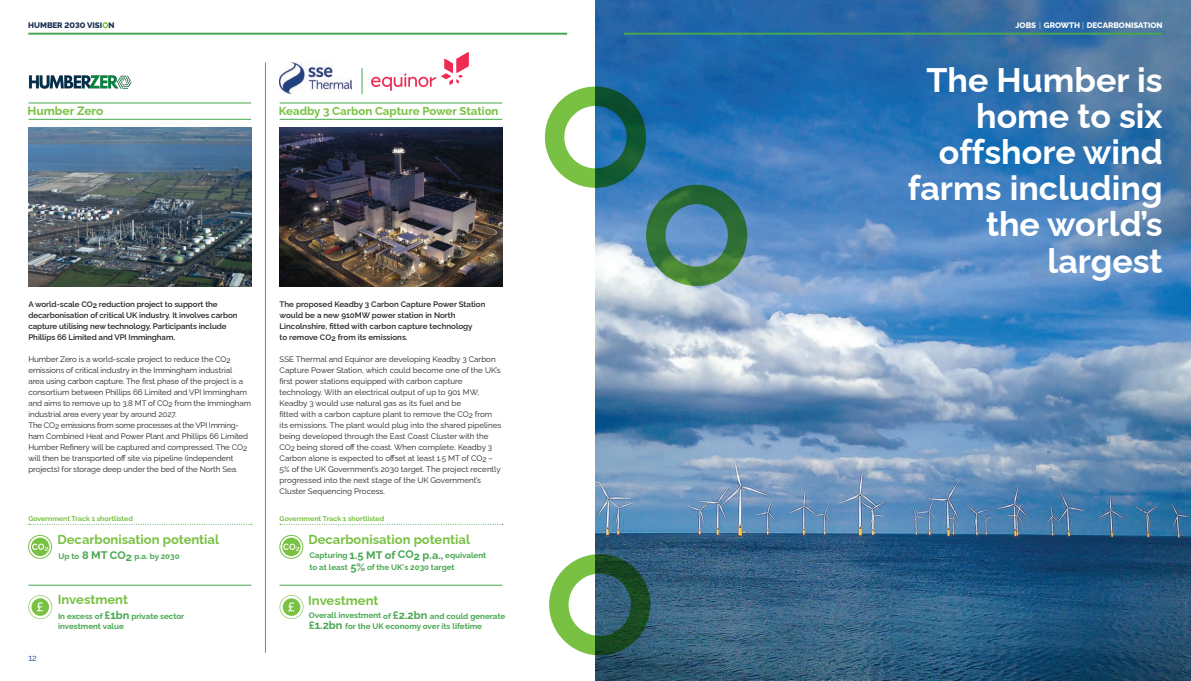
<style>
.page{position:relative;width:1191px;height:681px;background:#fff}
.page>*{position:absolute;margin:0;border:0;box-sizing:border-box;transform-origin:0 0}
.t1{font:700 34px/36px "Raleway";color:#fff;text-align:right}
.t2{font:700 13px "Raleway";color:#79c142}
.t3{font:700 12px "Raleway";color:#79c142}
.t4{font:700 11.5px "Raleway";color:#79c142}
.t5{font:9px "Raleway";color:#253f8e}
.t6{font:8px/11px "Raleway";letter-spacing:-.01em;color:#231f20}
.t7{font:600 8px/11px "Raleway";letter-spacing:-.01em;color:#231f20}
.t8{font:700 8px/9.7px "Raleway";color:#47a750}
.t9{font:800 8px "Raleway";color:#fff}
.t10{font:800 8px "Raleway";color:#142a4e}
.t11{font:700 7px "Raleway";color:#79c142}
.s1{font-weight:300}
.s2{font-size:11px}
</style>
<div class="page">
<img style="left:595px;top:0;width:596px;height:680px">
<hr style="left:265px;top:62px;width:1px;height:590px;background:#47a750">
<hr style="left:29px;top:103px;width:222px;height:1px;background:#47a750">
<hr style="left:280px;top:103px;width:222px;height:1px;background:#47a750">
<hr style="left:29px;top:119px;width:222px;height:1px;background:#47a750">
<hr style="left:280px;top:119px;width:222px;height:1px;background:#47a750">
<img style="left:28px;top:128px;width:223px;height:158px">
<img style="left:279px;top:128px;width:223px;height:158px">
<hr style="left:28px;top:584px;width:223px;height:1px;background:#47a750">
<hr style="left:279px;top:584px;width:223px;height:1px;background:#47a750">
<div style="left:28px;top:535px;width:24px;height:23px;border:1px solid #79c142;border-radius:50%"></div>
<svg style="left:31px;top:537px;width:18px;height:19px"></svg>
<svg style="left:29px;top:523px;width:223px;height:1px"></svg>
<svg style="left:280px;top:523px;width:223px;height:1px"></svg>
<div style="left:279px;top:535px;width:24px;height:23px;border:1px solid #79c142;border-radius:50%"></div>
<svg style="left:282px;top:537px;width:18px;height:19px"></svg>
<img style="left:28px;top:75px;width:104px;height:14px">
<svg style="left:279px;top:595px;width:24px;height:23px"></svg>
<svg style="left:371px;top:52px;width:98px;height:39px"></svg>
<img style="left:279px;top:62px;width:72px;height:32px">
<svg style="left:362px;top:68px;width:1px;height:26px"></svg>
<svg style="left:102px;top:22px;width:6px;height:6px"></svg>
<hr style="left:28px;top:33px;width:539px;height:2px;background:#47a750">
<hr style="left:624px;top:33px;width:538px;height:2px;background:#47a750">
<div style="left:545px;top:86px;width:101px;height:102px;border:19px solid #79c142;border-radius:50%"></div>
<div style="left:549px;top:554px;width:101px;height:101px;border:19px solid #79c142;border-radius:50%"></div>
<div style="left:646px;top:185px;width:101px;height:101px;border:19px solid #79c142;border-radius:50%"></div>
<svg style="left:28px;top:595px;width:24px;height:23px"></svg>
<p class="t10" style="left:28px;top:19px;width:88px">HUMBER 2030 VISI N</p>
<p class="t9" style="left:1015px;top:19px;width:148px">JOBS <span class="s1">|</span> GROWTH <span class="s1">|</span> DECARBONISATION</p>
<p class="t3" style="left:27px;top:101px;width:77px">Humber Zero</p>
<p class="t4" style="left:279px;top:101px;width:221px">Keadby 3 Carbon Capture Power Station</p>
<p class="t7" style="left:28px;top:297px;width:211px">A world-scale CO2 reduction project to support the decarbonisation of critical UK industry. It involves carbon capture utilising new technology. Participants include Phillips 66 Limited and VPI Immingham.</p>
<p class="t6" style="left:28px;top:352px;width:205px">Humber Zero is a world-scale project to reduce the CO2 emissions of critical industry in the Immingham industrial</p>
<p class="t6" style="left:28px;top:374px;width:224px">area using carbon capture. The first phase of the project is a consortium between Phillips 66 Limited and VPI Immingham and aims to remove up to 3.8 MT of CO2 from the Immingham industrial area every year by around 2027.<br>The CO2 emissions from some processes at the VPI Imming&shy;ham Combined Heat and Power Plant and Phillips 66 Limited Humber Refinery will be captured and compressed. The CO2 will then be transported off site via pipeline (independent projects) for storage deep under the bed of the North Sea.</p>
<p class="t7" style="left:279px;top:297px;width:207px">The proposed Keadby 3 Carbon Capture Power Station would be a new 910MW power station in North Lincolnshire, fitted with carbon capture technology<br>to remove CO2 from its emissions.</p>
<p class="t6" style="left:279px;top:352px;width:223px">SSE Thermal and Equinor are developing Keadby 3 Carbon Capture Power Station, which could become one of the UK’s first power stations equipped with carbon capture technology. With an electrical output of up to 901 MW, Keadby 3 would use natural gas as its fuel and be</p>
<p class="t6" style="left:279px;top:407px;width:223px">fitted with a carbon capture plant to remove the CO2 from its emissions. The plant would plug into the shared pipelines being developed through the East Coast Cluster with the CO2 being stored off the coast. When complete, Keadby 3<br>Carbon alone is expected to offset at least 1.5 MT of CO2 – 5% of the UK Government’s 2030 target. The project recently progressed into the next stage of the UK Government’s Cluster Sequencing Process.</p>
<p class="t11" style="left:28px;top:512px;width:106px">Government Track 1 shortlisted</p>
<p class="t11" style="left:279px;top:512px;width:106px">Government Track 1 shortlisted</p>
<p class="t8" style="left:309px;top:547px;width:178px;line-height:12px">Capturing <span class="s2">1.5 MT of CO2 p.a.,</span> equivalent to at least <span class="s2">5%</span> of the UK's 2030 target</p>
<p class="t2" style="left:58px;top:529px;width:163px">Decarbonisation potential</p>
<p class="t2" style="left:308px;top:529px;width:163px">Decarbonisation potential</p>
<p class="t8" style="left:59px;top:549px;width:122px">Up to <span class="s2">8 MT CO2</span> p.a. by 2030</p>
<p class="t5" style="left:28px;top:650px;width:10px">12</p>
<p class="t2" style="left:58px;top:589px;width:72px">Investment</p>
<p class="t8" style="left:58px;top:610px;width:128px">In excess of <span class="s2">£1bn</span> private sector investment value</p>
<p class="t2" style="left:308px;top:589px;width:72px">Investment</p>
<p class="t8" style="left:309px;top:610px;width:198px;line-height:10px">Overall investment of <span class="s2">£2.2bn</span> and could generate <span class="s2">£1.2bn</span> for the UK economy over its lifetime</p>
<p class="t1" style="left:908px;top:58px;width:256px">The Humber is home to six offshore wind farms including the world’s largest</p>
</div>
